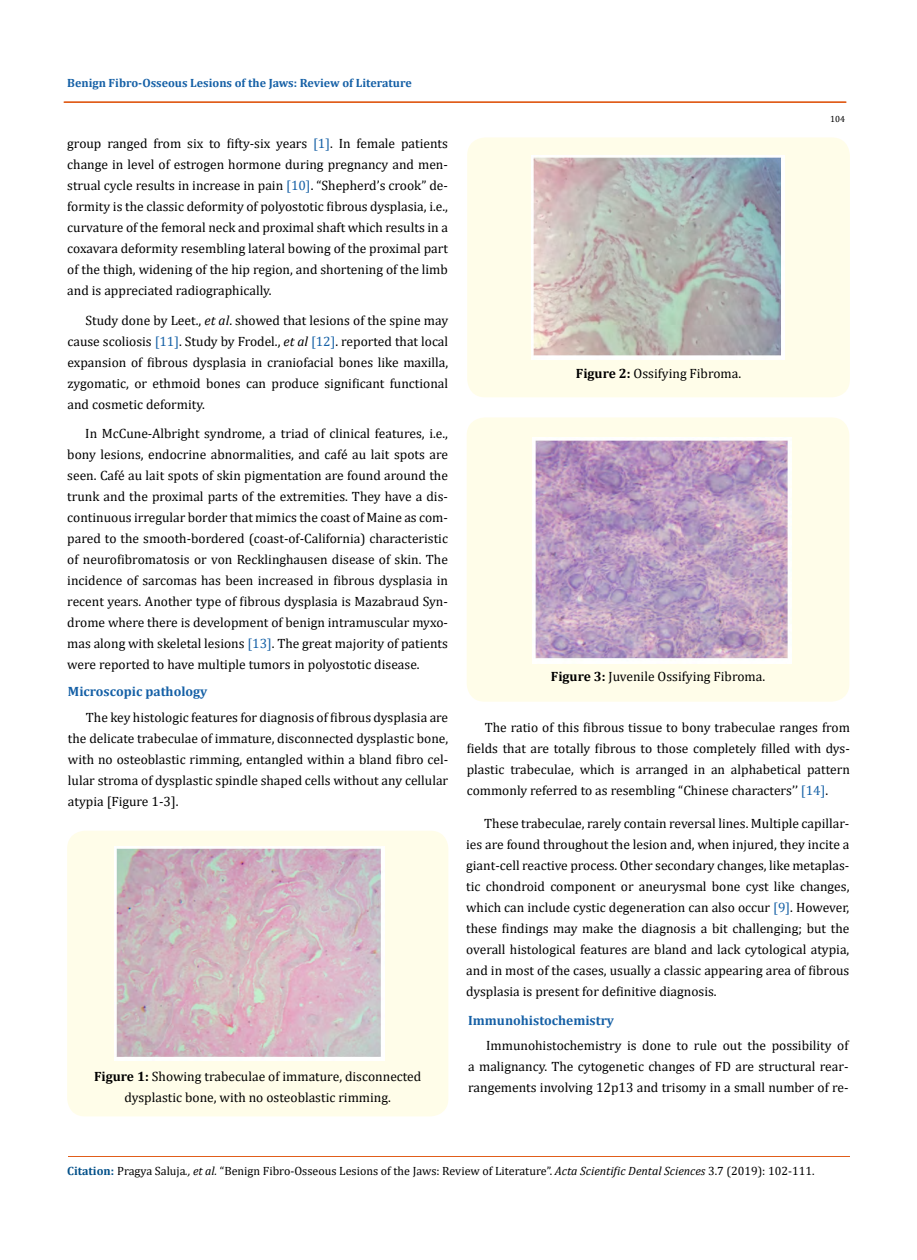
<style>
.page{position:relative;width:917px;height:1260px;background:#fff}
.page>*{position:absolute;margin:0;border:0;box-sizing:border-box;transform-origin:0 0}
.t1{font:13.5px/21px "Cambria";color:#000;text-align:justify}
.t2{font:700 13.5px "Cambria";color:#1560a6}
.t3{font:12px "Cambria";color:#000}
.t4{font:700 12px "Cambria";color:#1560a6}
.t5{font:9px "Cambria";color:#000}
.s1{color:#1560a6}
.s2{font-style:italic}
.s3{font-weight:700}
.s4{font-weight:700;color:#035089}
</style>
<div class="page">
<hr style="left:68px;top:1157px;width:781px;height:1px;background:#e05d1a">
<div style="left:64px;top:102px;width:782px;height:1px;border:1px solid #e05d1a"></div>
<div style="left:67px;top:831px;width:381px;height:285px;background:#fffde9;border-radius:18px"></div>
<img style="left:114px;top:846px;width:270px;height:214px">
<div style="left:467px;top:137px;width:382px;height:260px;background:#fffde9;border-radius:18px"></div>
<img style="left:531px;top:156px;width:253px;height:204px">
<div style="left:466px;top:417px;width:383px;height:285px;background:#fffde9;border-radius:18px"></div>
<img style="left:532px;top:437px;width:259px;height:227px">
<p class="t4" style="left:67px;top:75px;width:346px">Benign Fibro-Osseous Lesions of the Jaws: Review of Literature</p>
<p class="t1" style="left:67px;top:133px;width:382px">group ranged from six to fifty-six years <span class="s1">[1]</span>. In female patients change in level of estrogen hormone during pregnancy and men&shy;strual cycle results in increase in pain <span class="s1">[10]</span>. “Shepherd’s crook” de&shy;formity is the classic deformity of polyostotic fibrous dysplasia, i.e., curvature of the femoral neck and proximal shaft which results in a coxavara deformity resembling lateral bowing of the proximal part of the thigh, widening of the hip region, and shortening of the limb and is appreciated radiographically.</p>
<p class="t1" style="left:67px;top:310px;width:382px;text-indent:18px">Study done by Leet., <span class="s2">et al</span>. showed that lesions of the spine may cause scoliosis <span class="s1">[11]</span>. Study by Frodel., <span class="s2">et al</span> <span class="s1">[12]</span>. reported that local expansion of fibrous dysplasia in craniofacial bones like maxilla, zygomatic, or ethmoid bones can produce significant functional and cosmetic deformity.</p>
<p class="t1" style="left:67px;top:423px;width:382px;text-indent:18px">In McCune-Albright syndrome, a triad of clinical features, i.e., bony lesions, endocrine abnormalities, and café au lait spots are seen. Café au lait spots of skin pigmentation are found around the trunk and the proximal parts of the extremities. They have a dis&shy;continuous irregular border that mimics the coast of Maine as com&shy;pared to the smooth-bordered (coast-of-California) characteristic of neurofibromatosis or von Recklinghausen disease of skin. The incidence of sarcomas has been increased in fibrous dysplasia in recent years. Another type of fibrous dysplasia is Mazabraud Syn&shy;drome where there is development of benign intramuscular myxo&shy;mas along with skeletal lesions <span class="s1">[13]</span>. The great majority of patients were reported to have multiple tumors in polyostotic disease.</p>
<p class="t1" style="left:68px;top:706px;width:382px;text-indent:18px">The key histologic features for diagnosis of fibrous dysplasia are the delicate trabeculae of immature, disconnected dysplastic bone, with no osteoblastic rimming, entangled within a bland fibro cel&shy;lular stroma of dysplastic spindle shaped cells without any cellular atypia [Figure 1-3].</p>
<p class="t2" style="left:68px;top:682px;width:141px">Microscopic pathology</p>
<p class="t1" style="left:94px;top:1065px;width:329px;text-align:center"><span class="s3">Figure 1:</span> Showing trabeculae of immature, disconnected dysplastic bone, with no osteoblastic rimming.</p>
<p class="t5" style="left:830px;top:114px;width:16px">104</p>
<p class="t1" style="left:576px;top:363px;width:167px"><span class="s3">Figure 2:</span> Ossifying Fibroma.</p>
<p class="t1" style="left:551px;top:666px;width:216px"><span class="s3">Figure 3:</span> Juvenile Ossifying Fibroma.</p>
<p class="t1" style="left:466px;top:717px;width:385px;text-indent:18px">The ratio of this fibrous tissue to bony trabeculae ranges from fields that are totally fibrous to those completely filled with dys&shy;plastic trabeculae, which is arranged in an alphabetical pattern commonly referred to as resembling “Chinese characters’’ <span class="s1">[14]</span>.</p>
<p class="t1" style="left:466px;top:813px;width:385px;text-indent:18px">These trabeculae, rarely contain reversal lines. Multiple capillar&shy;ies are found throughout the lesion and, when injured, they incite a giant-cell reactive process. Other secondary changes, like metaplas&shy;tic chondroid component or aneurysmal bone cyst like changes, which can include cystic degeneration can also occur <span class="s1">[9]</span>. However, these findings may make the diagnosis a bit challenging; but the overall histological features are bland and lack cytological atypia, and in most of the cases, usually a classic appearing area of fibrous dysplasia is present for definitive diagnosis.</p>
<p class="t2" style="left:468px;top:1011px;width:147px">Immunohistochemistry</p>
<p class="t1" style="left:468px;top:1035px;width:382px;text-indent:18px">Immunohistochemistry is done to rule out the possibility of a malignancy. The cytogenetic changes of FD are structural rear&shy;rangements involving 12p13 and trisomy in a small number of re-</p>
<p class="t3" style="left:67px;top:1164px;width:748px"><span class="s4">Citation:</span> Pragya Saluja<span class="s2">., et al.</span> “Benign Fibro-Osseous Lesions of the Jaws: Review of Literature”. <span class="s2">Acta Scientific Dental Sciences</span> 3.7 (2019): 102-111.</p>
</div>
